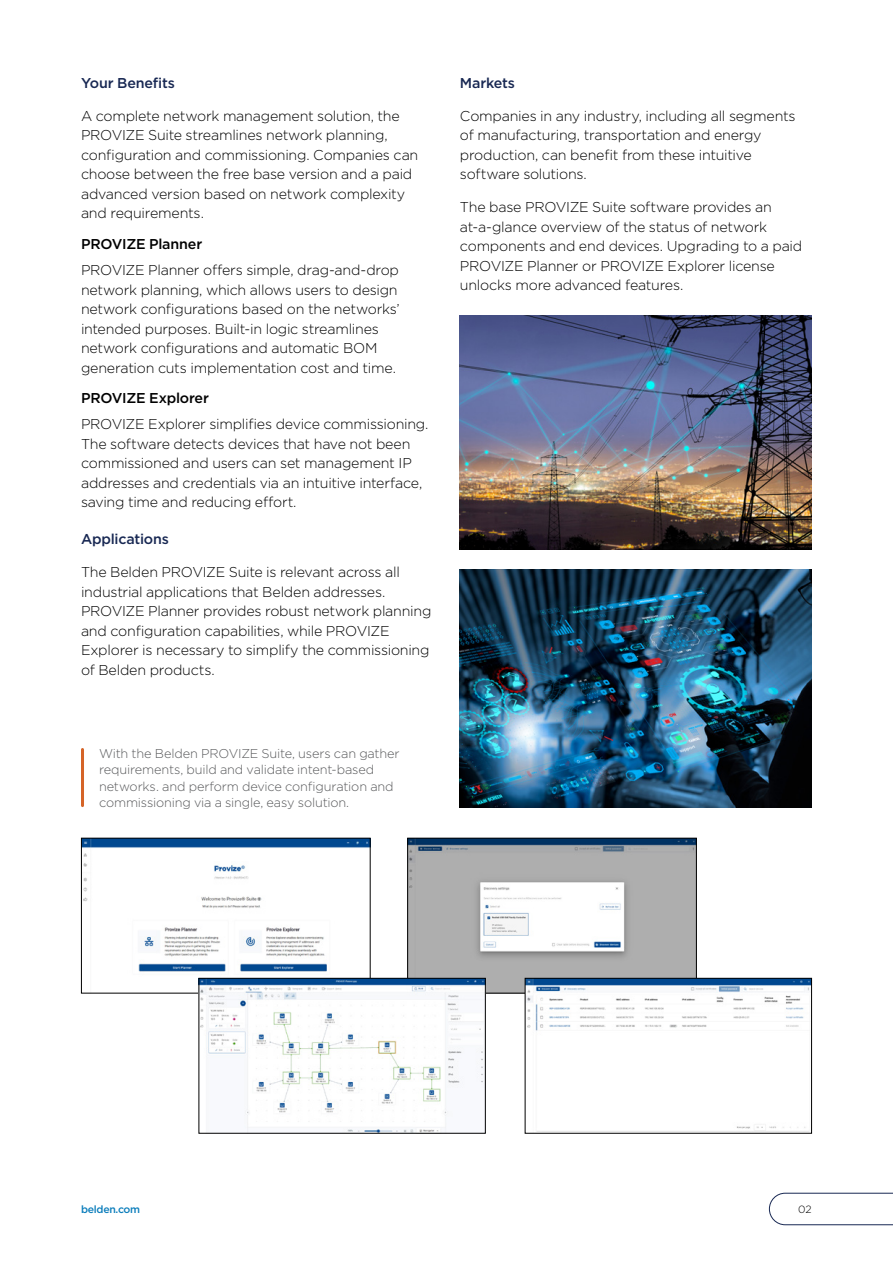
<style>
.page{position:relative;width:893px;height:1263px;background:#fff}
.page>*{position:absolute;margin:0;border:0;box-sizing:border-box;transform-origin:0 0}
.t1{font:300 14.25px/19.5px "Gotham";letter-spacing:-.02em;color:#000}
.t2{font:500 14.25px "Gotham";letter-spacing:-.015em;color:#182853}
.t3{font:500 14.25px "Gotham";letter-spacing:-.02em;color:#000}
.t4{font:300 12.75px/16.5px "Gotham";letter-spacing:-.015em;color:#58595b}
.t5{font:500 10.5px "Gotham";letter-spacing:-.025em;color:#0b7dbb}
.t6{font:300 10.5px "Gotham";color:#000}
</style>
<div class="page">
<img style="left:460px;top:316px;width:352px;height:234px">
<img style="left:459px;top:570px;width:353px;height:237px">
<img style="left:83px;top:840px;width:286px;height:138px">
<div style="left:81px;top:838px;width:290px;height:155px;border:1px solid #000"></div>
<img style="left:409px;top:840px;width:286px;height:151px">
<div style="left:407px;top:838px;width:290px;height:155px;border:1px solid #000"></div>
<img style="left:200px;top:980px;width:284px;height:152px">
<div style="left:198px;top:978px;width:288px;height:156px;border:1px solid #000"></div>
<img style="left:527px;top:980px;width:283px;height:152px">
<div style="left:525px;top:978px;width:287px;height:156px;border:1px solid #000"></div>
<hr style="left:81px;top:749px;width:3px;height:57px;background:#d56427">
<svg style="left:769px;top:1193px;width:124px;height:32px"></svg>
<p class="t2" style="left:81px;top:73px;width:96px">Your Benefits</p>
<p class="t1" style="left:81px;top:106px;width:339px">A complete network management solution, the PROVIZE Suite streamlines network planning, configuration and commissioning. Companies can choose between the free base version and a paid advanced version based on network complexity and requirements.</p>
<p class="t3" style="left:81px;top:234px;width:123px">PROVIZE Planner</p>
<p class="t1" style="left:81px;top:260px;width:320px">PROVIZE Planner offers simple, drag-and-drop network planning, which allows users to design network configurations based on the networks’ intended purposes. Built-in logic streamlines network configurations and automatic BOM generation cuts implementation cost and time.</p>
<p class="t3" style="left:81px;top:389px;width:129px">PROVIZE Explorer</p>
<p class="t1" style="left:81px;top:414px;width:349px">PROVIZE Explorer simplifies device commissioning.<br>The software detects devices that have not been commissioned and users can set management IP addresses and credentials via an intuitive interface, saving time and reducing effort.</p>
<p class="t2" style="left:81px;top:530px;width:89px">Applications</p>
<p class="t1" style="left:81px;top:562px;width:352px">The Belden PROVIZE Suite is relevant across all industrial applications that Belden addresses.<br>PROVIZE Planner provides robust network planning and configuration capabilities, while PROVIZE Explorer is necessary to simplify the commissioning of Belden products.</p>
<p class="t4" style="left:99px;top:744px;width:302px">With the Belden PROVIZE Suite, users can gather requirements, build and validate intent-based networks. and perform device configuration and commissioning via a single, easy solution.</p>
<p class="t2" style="left:460px;top:73px;width:57px">Markets</p>
<p class="t1" style="left:460px;top:105px;width:337px">Companies in any industry, including all segments of manufacturing, transportation and energy production, can benefit from these intuitive software solutions.</p>
<p class="t1" style="left:460px;top:197px;width:344px">The base PROVIZE Suite software provides an at-a-glance overview of the status of network components and end devices. Upgrading to a paid PROVIZE Planner or PROVIZE Explorer license unlocks more advanced features.</p>
<p class="t5" style="left:81px;top:1202px;width:61px">belden.com</p>
<p class="t6" style="left:798px;top:1203px;width:15px">02</p>
</div>
